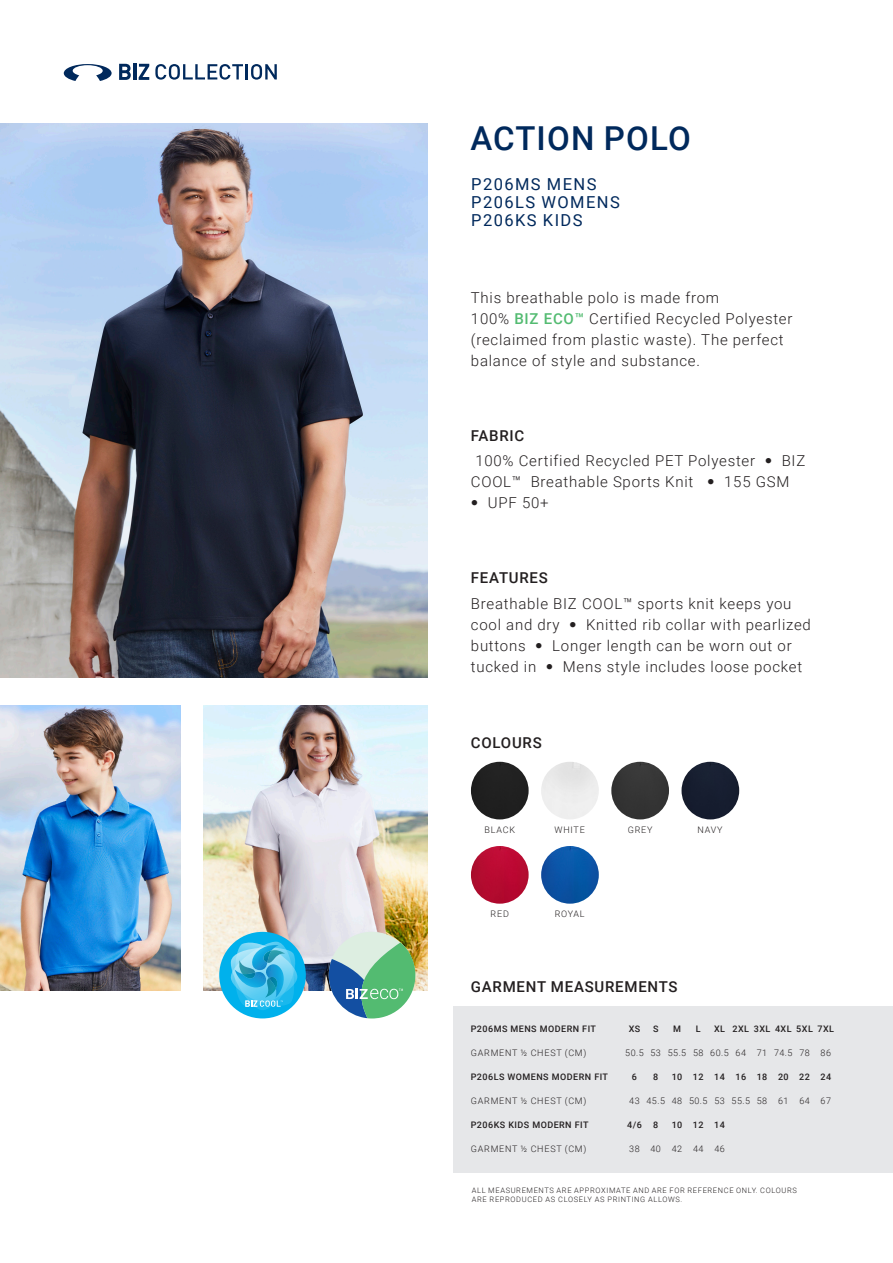
<style>
.page{position:relative;width:893px;height:1263px;background:#fff}
.page>*{position:absolute;margin:0;border:0;box-sizing:border-box;transform-origin:0 0}
.t1{font:500 33px "Roboto";letter-spacing:.035em;color:#00295c}
.t2{font:16.5px "Roboto";letter-spacing:.085em;color:#00295c}
.Bullet_Points{font:300 15px/21px "Roboto";letter-spacing:.05em;color:#231f20}
.Bullet_Points-2{font:500 15px "Roboto";letter-spacing:.05em;color:#231f20}
.Table_Normal{font:300 9px "Roboto";letter-spacing:.085em;color:#231f20}
.t3{font:500 9px "Roboto";letter-spacing:.05em;color:#231f20}
.Bullet_Points-3{font:300 9px "Roboto";letter-spacing:.085em;color:#231f20}
.Table_Normal-2{font:300 7.5px/9px "Roboto";letter-spacing:.085em;color:#231f20}
.s1{font-weight:500;color:#53bb71}
.s2{font-family:"Helvetica Neue LT Std";font-weight:100;font-stretch:condensed}
</style>
<div class="page">
<img style="left:0;top:124px;width:428px;height:553px">
<svg style="left:64px;top:64px;width:48px;height:17px"></svg>
<svg style="left:119px;top:64px;width:12px;height:16px"></svg>
<hr style="left:133px;top:64px;width:3px;height:16px;background:#00295c">
<svg style="left:139px;top:64px;width:10px;height:16px"></svg>
<svg style="left:155px;top:64px;width:122px;height:16px"></svg>
<img style="left:0;top:705px;width:181px;height:286px">
<img style="left:204px;top:705px;width:224px;height:286px">
<div style="left:471px;top:762px;width:58px;height:57px;background:#202020;border-radius:29px"></div>
<img style="left:471px;top:846px;width:58px;height:58px;border-radius:29px">
<img style="left:541px;top:762px;width:58px;height:57px;border-radius:29px">
<img style="left:541px;top:846px;width:58px;height:58px;border-radius:29px">
<div style="left:681px;top:762px;width:58px;height:57px;background:#161e30;border-radius:29px"></div>
<div style="left:611px;top:762px;width:58px;height:57px;background:#343434;border-radius:29px"></div>
<div style="left:454px;top:1006px;width:439px;height:166px;background:#e6e7e9"></div>
<div style="left:329px;top:932px;width:86px;height:86px;background:#ddeee1;border-radius:50%"></div>
<svg style="left:329px;top:942px;width:86px;height:76px"></svg>
<div style="left:219px;top:932px;width:87px;height:86px;background:#00b1ec;border-radius:50%"></div>
<svg style="left:229px;top:937px;width:72px;height:74px"></svg>
<img style="left:238px;top:960px;width:17px;height:14px">
<img style="left:242px;top:972px;width:14px;height:6px">
<p class="t1" style="left:470px;top:115px;width:222px">ACTION POLO</p>
<p class="t2" style="left:471px;top:173px;width:127px">P206MS MENS</p>
<p class="t2" style="left:471px;top:191px;width:150px">P206LS WOMENS</p>
<p class="t2" style="left:471px;top:209px;width:113px">P206KS KIDS</p>
<p class="Bullet_Points" style="left:471px;top:286px;width:250px">This breathable polo is made from</p>
<p class="Bullet_Points" style="left:471px;top:307px;width:323px">100% <span class="s1">BIZ ECO™</span> Certified Recycled Polyester (reclaimed from plastic waste). The perfect balance of style and substance.</p>
<p class="Bullet_Points-2" style="left:471px;top:425px;width:55px">FABRIC</p>
<p class="Bullet_Points" style="left:471px;top:450px;width:336px">100% Certified Recycled PET Polyester <span class="s2">•</span> BIZ<br>COOL™ Breathable Sports Knit <span class="s2">•</span> 155 GSM</p>
<p class="Bullet_Points" style="left:471px;top:492px;width:79px"><span class="s2">•</span> UPF 50+</p>
<p class="Bullet_Points-2" style="left:471px;top:567px;width:78px">FEATURES</p>
<p class="Bullet_Points" style="left:471px;top:592px;width:341px">Breathable BIZ COOL™ sports knit keeps you cool and dry <span class="s2">•</span> Knitted rib collar with pearlized buttons <span class="s2">•</span> Longer length can be worn out or tucked in <span class="s2">•</span> Mens style includes loose pocket</p>
<p class="Bullet_Points-2" style="left:471px;top:732px;width:72px">COLOURS</p>
<p class="Bullet_Points-3" style="left:484px;top:823px;width:32px">BLACK</p>
<p class="Bullet_Points-3" style="left:491px;top:907px;width:20px">RED</p>
<p class="Bullet_Points-3" style="left:555px;top:823px;width:32px">WHITE</p>
<p class="Bullet_Points-3" style="left:555px;top:907px;width:32px">ROYAL</p>
<p class="Bullet_Points-3" style="left:628px;top:823px;width:26px">GREY</p>
<p class="Bullet_Points-3" style="left:698px;top:823px;width:26px">NAVY</p>
<p class="Bullet_Points-2" style="left:471px;top:976px;width:208px">GARMENT MEASUREMENTS</p>
<p class="t3" style="left:471px;top:1023px;width:127px">P206MS MENS MODERN FIT</p>
<p class="t3" style="left:629px;top:1023px;width:13px">XS</p>
<p class="t3" style="left:653px;top:1023px;width:7px">S</p>
<p class="t3" style="left:673px;top:1023px;width:9px">M</p>
<p class="t3" style="left:696px;top:1023px;width:6px">L</p>
<p class="t3" style="left:714px;top:1023px;width:13px">XL</p>
<p class="t3" style="left:732px;top:1023px;width:18px">2XL</p>
<p class="t3" style="left:754px;top:1023px;width:18px">3XL</p>
<p class="t3" style="left:775px;top:1023px;width:18px">4XL</p>
<p class="t3" style="left:796px;top:1023px;width:18px">5XL</p>
<p class="t3" style="left:818px;top:1023px;width:18px">7XL</p>
<p class="Table_Normal" style="left:471px;top:1047px;width:117px">GARMENT ½ CHEST (CM)</p>
<p class="Table_Normal" style="left:625px;top:1047px;width:20px">50.5</p>
<p class="Table_Normal" style="left:650px;top:1047px;width:12px">53</p>
<p class="Table_Normal" style="left:668px;top:1047px;width:20px">55.5</p>
<p class="Table_Normal" style="left:693px;top:1047px;width:12px">58</p>
<p class="Table_Normal" style="left:710px;top:1047px;width:20px">60.5</p>
<p class="Table_Normal" style="left:736px;top:1047px;width:12px">64</p>
<p class="Table_Normal" style="left:757px;top:1047px;width:12px">71</p>
<p class="Table_Normal" style="left:774px;top:1047px;width:20px">74.5</p>
<p class="Table_Normal" style="left:799px;top:1047px;width:12px">78</p>
<p class="Table_Normal" style="left:821px;top:1047px;width:12px">86</p>
<p class="t3" style="left:471px;top:1071px;width:139px">P206LS WOMENS MODERN FIT</p>
<p class="t3" style="left:632px;top:1071px;width:7px">6</p>
<p class="t3" style="left:653px;top:1071px;width:7px">8</p>
<p class="t3" style="left:672px;top:1071px;width:12px">10</p>
<p class="t3" style="left:693px;top:1071px;width:12px">12</p>
<p class="t3" style="left:714px;top:1071px;width:12px">14</p>
<p class="t3" style="left:735px;top:1071px;width:12px">16</p>
<p class="t3" style="left:757px;top:1071px;width:12px">18</p>
<p class="t3" style="left:778px;top:1071px;width:12px">20</p>
<p class="t3" style="left:799px;top:1071px;width:12px">22</p>
<p class="t3" style="left:820px;top:1071px;width:12px">24</p>
<p class="Table_Normal" style="left:471px;top:1095px;width:117px">GARMENT ½ CHEST (CM)</p>
<p class="Table_Normal" style="left:629px;top:1095px;width:12px">43</p>
<p class="Table_Normal" style="left:646px;top:1095px;width:20px">45.5</p>
<p class="Table_Normal" style="left:672px;top:1095px;width:12px">48</p>
<p class="Table_Normal" style="left:689px;top:1095px;width:20px">50.5</p>
<p class="Table_Normal" style="left:714px;top:1095px;width:12px">53</p>
<p class="Table_Normal" style="left:732px;top:1095px;width:20px">55.5</p>
<p class="Table_Normal" style="left:757px;top:1095px;width:12px">58</p>
<p class="Table_Normal" style="left:778px;top:1095px;width:12px">61</p>
<p class="Table_Normal" style="left:799px;top:1095px;width:12px">64</p>
<p class="Table_Normal" style="left:821px;top:1095px;width:12px">67</p>
<p class="t3" style="left:471px;top:1119px;width:119px">P206KS KIDS MODERN FIT</p>
<p class="t3" style="left:627px;top:1119px;width:16px">4/6</p>
<p class="t3" style="left:653px;top:1119px;width:7px">8</p>
<p class="t3" style="left:672px;top:1119px;width:12px">10</p>
<p class="t3" style="left:693px;top:1119px;width:12px">12</p>
<p class="t3" style="left:714px;top:1119px;width:12px">14</p>
<p class="Table_Normal" style="left:471px;top:1143px;width:117px">GARMENT ½ CHEST (CM)</p>
<p class="Table_Normal" style="left:629px;top:1143px;width:12px">38</p>
<p class="Table_Normal" style="left:650px;top:1143px;width:12px">40</p>
<p class="Table_Normal" style="left:672px;top:1143px;width:12px">42</p>
<p class="Table_Normal" style="left:693px;top:1143px;width:12px">44</p>
<p class="Table_Normal" style="left:714px;top:1143px;width:12px">46</p>
<p class="Table_Normal-2" style="left:472px;top:1186px;width:327px">ALL MEASUREMENTS ARE APPROXIMATE AND ARE FOR REFERENCE ONLY. COLOURS<br>ARE REPRODUCED AS CLOSELY AS PRINTING ALLOWS.</p>
</div>
